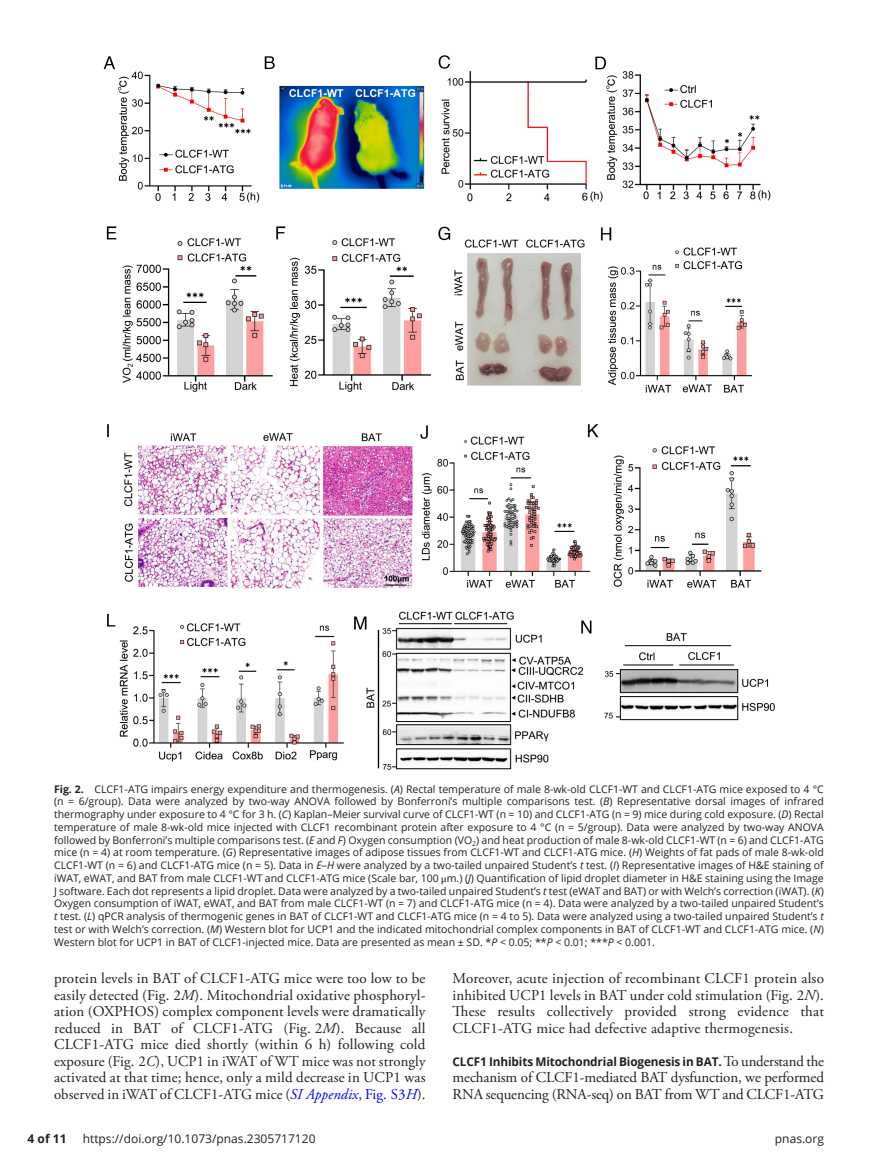
<style>
.page{position:relative;width:878px;height:1175px;background:#fff}
.page>*{position:absolute;margin:0;border:0;box-sizing:border-box;transform-origin:0 0}
.t1{font:15px/16.5px "Adobe Garamond Pro";letter-spacing:-.01em;color:#231f20;text-align:justify}
.t2{font:700 12px "Open Sans";letter-spacing:-.01em;color:#231f20}
.t3{font:12px "Open Sans";color:#231f20}
.t4{font:10.5px/12.8px "Open Sans";color:#231f20;text-align:justify}
.s1{font-weight:700}
.s2{font-style:italic}
.s3{font-family:"STIX"}
.s4{font-style:italic;color:#00f}
.s5{color:#00f}
.s6{font-family:"Adobe Garamond Pro";font-weight:400;font-size:15px}
</style>
<div class="page">
<img style="left:103px;top:55px;width:671px;height:715px">
<p class="t4" style="left:54px;top:782px;width:771px"><span class="s1">Fig. 2.</span> CLCF1-ATG impairs energy expenditure and thermogenesis. (<span class="s2">A</span>) Rectal temperature of male 8-wk-old CLCF1-WT and CLCF1-ATG mice exposed to 4 °C (n = 6/group). Data were analyzed by two-way ANOVA followed by Bonferroni’s multiple comparisons test. (<span class="s2">B</span>) Representative dorsal images of infrared thermography under exposure to 4 °C for 3 h. (<span class="s2">C</span>) Kaplan–Meier survival curve of CLCF1-WT (n = 10) and CLCF1-ATG (n = 9) mice during cold exposure. (<span class="s2">D</span>) Rectal temperature of male 8-wk-old mice injected with CLCF1 recombinant protein after exposure to 4 °C (n = 5/group). Data were analyzed by two-way ANOVA followed by Bonferroni’s multiple comparisons test. (<span class="s2">E</span> and <span class="s2">F</span>) Oxygen consumption (VO<sub>2</sub>) and heat production of male 8-wk-old CLCF1-WT (n = 6) and CLCF1-ATG mice (n = 4) at room temperature. (<span class="s2">G</span>) Representative images of adipose tissues from CLCF1-WT and CLCF1-ATG mice. (<span class="s2">H</span>) Weights of fat pads of male 8-wk-old CLCF1-WT (n = 6) and CLCF1-ATG mice (n = 5). Data in <span class="s2">E</span>–<span class="s2">H</span> were analyzed by a two-tailed unpaired Student’s <span class="s2">t</span> test. (<span class="s2">I</span>) Representative images of H&amp;E staining of iWAT, eWAT, and BAT from male CLCF1-WT and CLCF1-ATG mice (Scale bar, 100 <span class="s3">μ</span>m.) (<span class="s2">J</span>) Quantification of lipid droplet diameter in H&amp;E staining using the Image J software. Each dot represents a lipid droplet. Data were analyzed by a two-tailed unpaired Student’s <span class="s2">t</span> test (eWAT and BAT) or with Welch’s correction (iWAT). (<span class="s2">K</span>)<br>Oxygen consumption of iWAT, eWAT, and BAT from male CLCF1-WT (n = 7) and CLCF1-ATG mice (n = 4). Data were analyzed by a two-tailed unpaired Student’s <span class="s2">t</span> test. (<span class="s2">L</span>) qPCR analysis of thermogenic genes in BAT of CLCF1-WT and CLCF1-ATG mice (n = 4 to 5). Data were analyzed using a two-tailed unpaired Student’s <span class="s2">t </span>test or with Welch’s correction. (<span class="s2">M</span>) Western blot for UCP1 and the indicated mitochondrial complex components in BAT of CLCF1-WT and CLCF1-ATG mice. (<span class="s2">N</span>)<br>Western blot for UCP1 in BAT of CLCF1-injected mice. Data are presented as mean ± SD. *<span class="s2">P</span> &lt; 0.05; **<span class="s2">P</span> &lt; 0.01; ***<span class="s2">P</span> &lt; 0.001.</p>
<p class="t1" style="left:54px;top:970px;width:373px">protein levels in BAT of CLCF1-ATG mice were too low to be easily detected (Fig. 2<span class="s2">M</span>). Mitochondrial oxidative phosphoryl&shy;ation (OXPHOS) complex component levels were dramatically reduced in BAT of CLCF1-ATG (Fig. 2<span class="s2">M</span>). Because all CLCF1-ATG mice died shortly (within 6 h) following cold exposure (Fig. 2<span class="s2">C</span>), UCP1 in iWAT of WT mice was not strongly activated at that time; hence, only a mild decrease in UCP1 was observed in iWAT of CLCF1-ATG mice (<span class="s4">SI Appendix</span><span class="s5">, Fig. S3</span><span class="s4">H</span>).</p>
<p class="t1" style="left:452px;top:970px;width:373px">Moreover, acute injection of recombinant CLCF1 protein also inhibited UCP1 levels in BAT under cold stimulation (Fig. 2<span class="s2">N</span>).<br>These results collectively provided strong evidence that CLCF1-ATG mice had defective adaptive thermogenesis.</p>
<p class="t2" style="left:452px;top:1052px;width:373px">CLCF1 Inhibits Mitochondrial Biogenesis in BAT. <span class="s6">To understand the</span></p>
<h1 class="t1" style="left:452px;top:1069px;width:373px">mechanism of CLCF1-mediated BAT dysfunction, we performed<br>RNA sequencing (RNA-seq) on BAT from WT and CLCF1-ATG</h1>
<p class="t2" style="left:28px;top:1130px;width:40px">4 of 11</p>
<p class="t3" style="left:83px;top:1130px;width:234px">https://doi.org/10.1073/pnas.2305717120</p>
<p class="t3" style="left:774px;top:1130px;width:51px">pnas.org</p>
</div>
